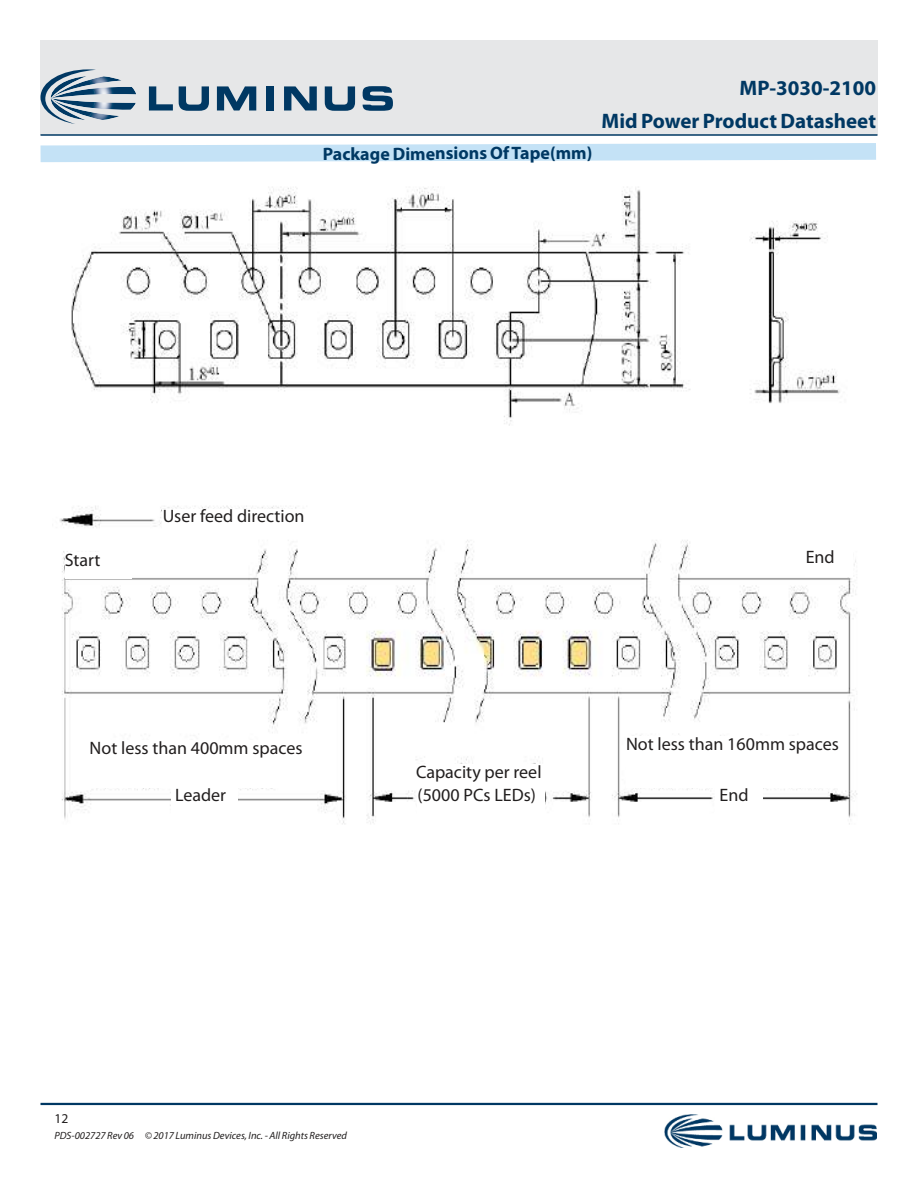
<style>
.page{position:relative;width:918px;height:1188px;background:#fff}
.page>*{position:absolute;margin:0;border:0;box-sizing:border-box;transform-origin:0 0}
.t1{font:700 21px/33px "Myriad Pro";color:#003863;text-align:right}
.t2{font:18px "Myriad Pro";color:#221f1f}
.t3{font:700 18px "Myriad Pro";letter-spacing:-.005em;color:#003863}
.t4{font:13.5px "Myriad Pro";color:#221f1f}
.t5{font:italic 10.5px "Myriad Pro";color:#221f1f}
</style>
<div class="page">
<div style="left:41px;top:40px;width:837px;height:95px;background:#e6e7e8"></div>
<hr style="left:41px;top:1103px;width:837px;height:2px;background:#003863">
<hr style="left:41px;top:134px;width:837px;height:2px;background:#003863">
<svg style="left:40px;top:143px;width:836px;height:19px;background:#cbe5f7"></svg>
<img style="left:96px;top:102px;width:7px;height:18px">
<svg style="left:40px;top:69px;width:56px;height:55px"></svg>
<svg style="left:149px;top:86px;width:24px;height:25px"></svg>
<svg style="left:179px;top:86px;width:30px;height:25px"></svg>
<svg style="left:217px;top:86px;width:39px;height:25px"></svg>
<div style="left:266px;top:86px;width:8px;height:25px;background:#003863"></div>
<svg style="left:284px;top:86px;width:33px;height:25px"></svg>
<svg style="left:325px;top:86px;width:30px;height:25px"></svg>
<svg style="left:363px;top:86px;width:30px;height:25px"></svg>
<img style="left:665px;top:1115px;width:211px;height:33px">
<img style="left:59px;top:187px;width:798px;height:638px">
<div style="left:163px;top:509px;width:146px;height:26px;background:#fff"></div>
<div style="left:90px;top:740px;width:239px;height:48px;background:#fff"></div>
<div style="left:399px;top:764px;width:160px;height:24px;background:#fff"></div>
<div style="left:171px;top:788px;width:67px;height:32px;background:#fff"></div>
<div style="left:418px;top:788px;width:127px;height:32px;background:#fff"></div>
<div style="left:626px;top:736px;width:215px;height:52px;background:#fff"></div>
<div style="left:716px;top:788px;width:47px;height:32px;background:#fff"></div>
<div style="left:806px;top:550px;width:47px;height:27px;background:#fff"></div>
<div style="left:65px;top:552px;width:67px;height:27px;background:#fff"></div>
<p class="t3" style="left:323px;top:146px;width:271px">Package Dimensions Of Tape(mm)</p>
<p class="t1" style="left:602px;top:73px;width:276px">MP-3030-2100<br>Mid Power Product Datasheet</p>
<p class="t2" style="left:163px;top:509px;width:143px">User feed direction</p>
<p class="t2" style="left:65px;top:553px;width:37px">Start</p>
<p class="t2" style="left:806px;top:551px;width:30px">End</p>
<p class="t2" style="left:90px;top:741px;width:214px">Not less than 400mm spaces</p>
<p class="t2" style="left:416px;top:765px;width:127px">Capacity per reel</p>
<p class="t2" style="left:175px;top:788px;width:52px">Leader</p>
<p class="t2" style="left:418px;top:788px;width:120px">(5000 PCs LEDs)</p>
<p class="t2" style="left:626px;top:737px;width:214px">Not less than 160mm spaces</p>
<p class="t2" style="left:720px;top:788px;width:30px">End</p>
<p class="t4" style="left:54px;top:1113px;width:15px">12</p>
<p class="t5" style="left:54px;top:1132px;width:294px">PDS-002727 Rev 06 © 2017 Luminus Devices, Inc. - All Rights Reserved</p>
</div>
